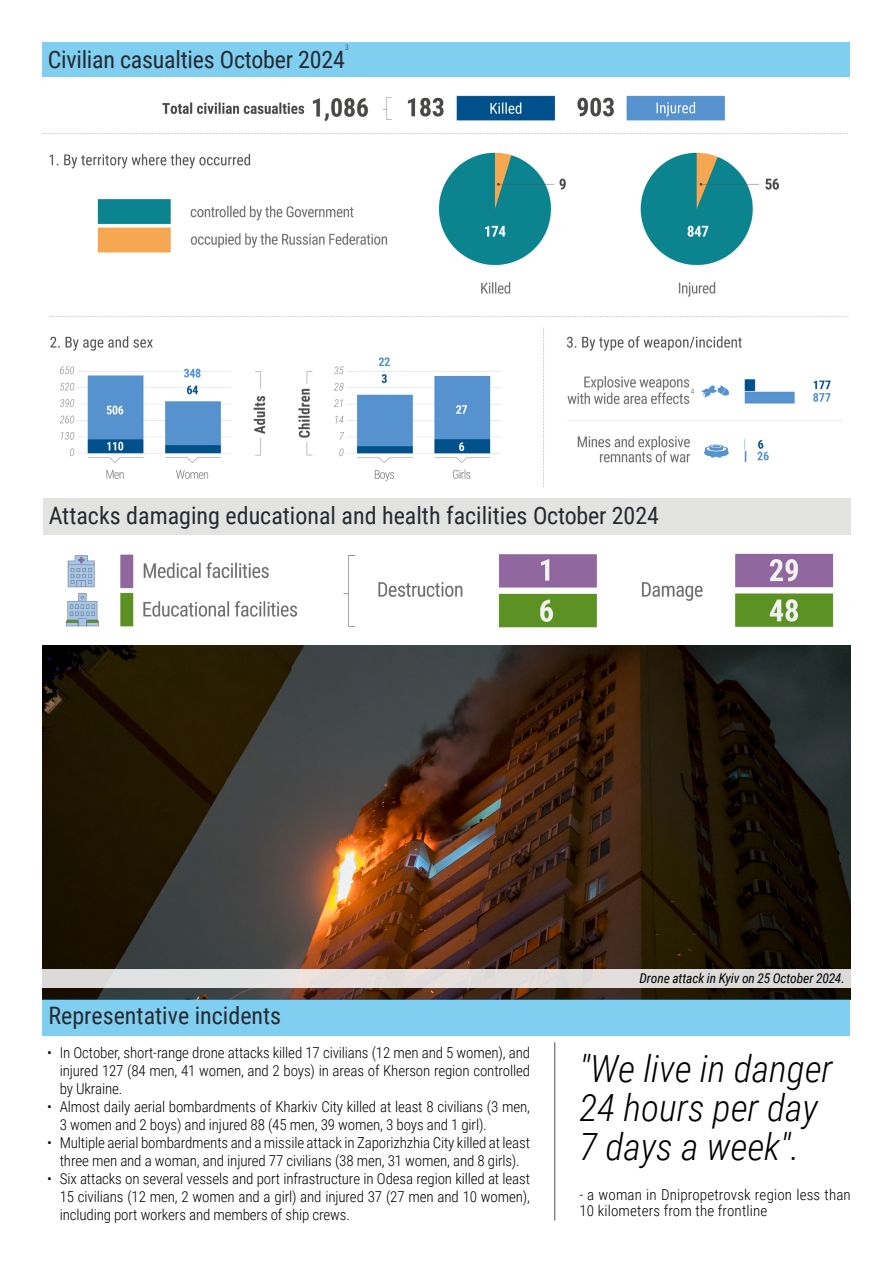
<style>
.page{position:relative;width:893px;height:1263px;background:#fff}
.page>*{position:absolute;margin:0;border:0;box-sizing:border-box;transform-origin:0 0}
.t1{font:italic 300 37.5px/39px "Roboto Condensed";color:#000}
.t2{font:24px "Roboto Condensed";color:#252a31}
.t3{font:300 15px/18px "Roboto Condensed";letter-spacing:-.01em;color:#000;text-align:justify}
.t4{font:300 15px/16.5px "Roboto Condensed";letter-spacing:.01em;color:#000}
.t5{font:italic 13.5px "Roboto Condensed";letter-spacing:-.01em;color:#000}
.t6{font:300 7.5px "Roboto Condensed";color:#252a31}
.t7{font:300 7.5px "Roboto Condensed";color:#585a5f}
</style>
<div class="page">
<img style="left:42px;top:95px;width:807px;height:392px">
<div style="left:43px;top:43px;width:807px;height:34px;background:#80cff1"></div>
<svg style="left:691px;top:387px;width:4px;height:9px"></svg>
<img style="left:65px;top:553px;width:769px;height:75px">
<div style="left:43px;top:499px;width:808px;height:36px;background:#e3e3e2"></div>
<img style="left:43px;top:646px;width:807px;height:353px">
<div style="left:42px;top:999px;width:808px;height:37px;background:#80cff1"></div>
<hr style="left:554px;top:1042px;width:1px;height:178px;background:#4e4e50">
<div style="left:43px;top:969px;width:808px;height:18px;background:#e0dddb"></div>
<p class="t6" style="left:345px;top:42px;width:5px">3</p>
<h2 class="t2" style="left:48px;top:42px;width:299px">Civilian casualties October 2024</h2>
<p class="t7" style="left:691px;top:387px;width:5px">4</p>
<h2 class="t2" style="left:49px;top:498px;width:612px">Attacks damaging educational and health facilities October 2024</h2>
<h2 class="t2" style="left:48px;top:999px;width:234px">Representative incidents</h2>
<p class="t3" style="left:60px;top:1043px;width:472px;text-indent:-13px">• In October, short-range drone attacks killed 17 civilians (12 men and 5 women), and injured 127 (84 men, 41 women, and 2 boys) in areas of Kherson region controlled by Ukraine.</p>
<p class="t3" style="left:60px;top:1097px;width:472px;text-indent:-13px">• Almost daily aerial bombardments of Kharkiv City killed at least 8 civilians (3 men,<br>3 women and 2 boys) and injured 88 (45 men, 39 women, 3 boys and 1 girl).</p>
<p class="t3" style="left:47px;top:1133px;width:485px;text-align:center">• Multiple aerial bombardments and a missile attack in Zaporizhzhia City killed at least three men and a woman, and injured 77 civilians (38 men, 31 women, and 8 girls).</p>
<p class="t3" style="left:60px;top:1169px;width:472px;text-indent:-13px">• Six attacks on several vessels and port infrastructure in Odesa region killed at least 15 civilians (12 men, 2 women and a girl) and injured 37 (27 men and 10 women), including port workers and members of ship crews.</p>
<p class="t5" style="left:639px;top:969px;width:207px">Drone attack in Kyiv on 25 October 2024.</p>
<h1 class="t1" style="left:579px;top:1047px;width:255px">"We live in danger<br>24 hours per day<br>7 days a week".</h1>
<p class="t4" style="left:579px;top:1186px;width:273px">- a woman in Dnipropetrovsk region less than<br>10 kilometers from the frontline</p>
</div>
